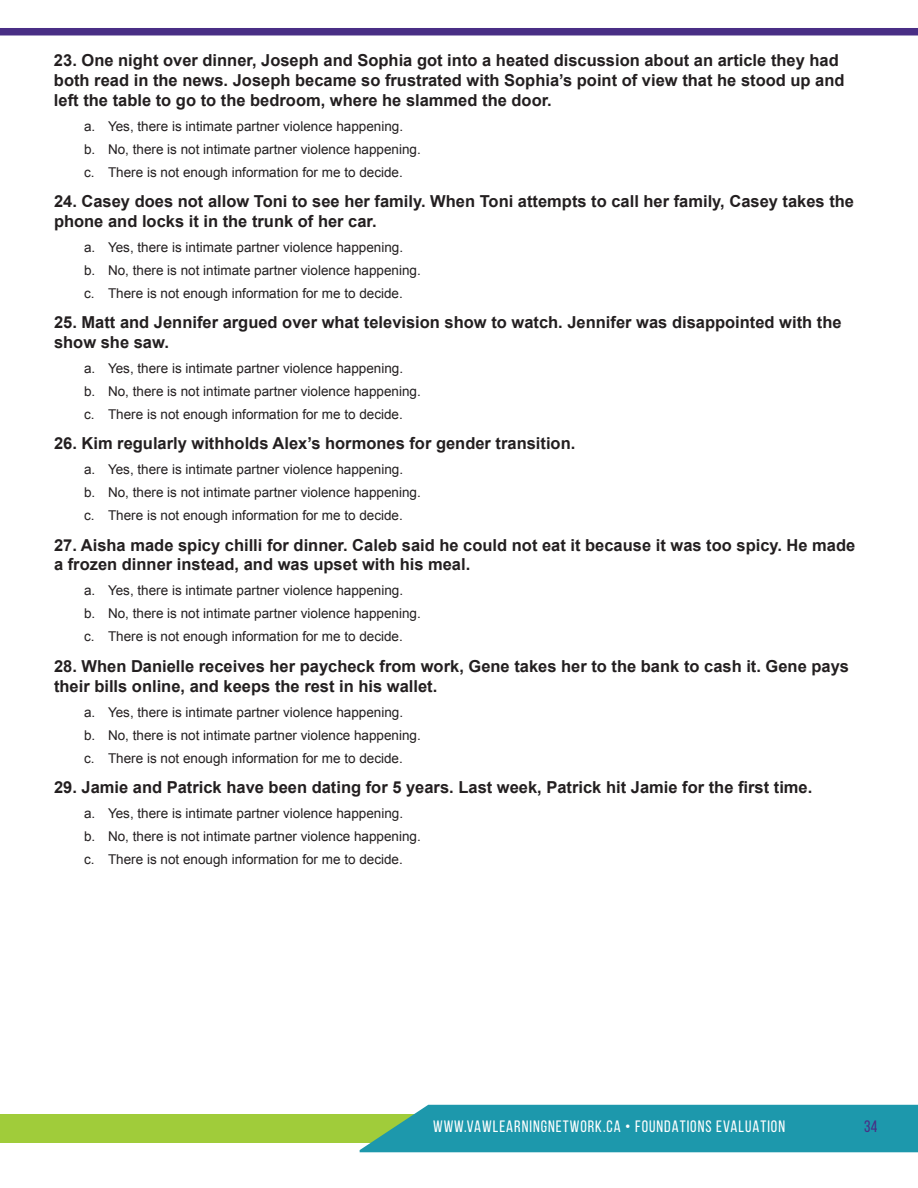
<style>
.page{position:relative;width:918px;height:1188px;background:#fff}
.page>*{position:absolute;margin:0;border:0;box-sizing:border-box;transform-origin:0 0}
.t1{font:700 16.5px/19.8px "Arial";color:#231f20}
.t2{font:16.5px "Bebas Neue";letter-spacing:.06em;color:#fff}
.t3{font:16.5px "Bebas Neue";color:#492e85}
.t4{font:13.5px/23px "Arial";color:#231f20}
</style>
<div class="page">
<div style="left:0;top:1115px;width:918px;height:28px;background:#a0cc3a"></div>
<div style="left:0;top:28px;width:918px;height:7px;background:#492e85"></div>
<div style="left:360px;top:1105px;width:558px;height:47px;background:#1d98ac"></div>
<p class="t1" style="left:54px;top:51px;width:792px">23. One night over dinner, Joseph and Sophia got into a heated discussion about an article they had both read in the news. Joseph became so frustrated with Sophia’s point of view that he stood up and left the table to go to the bedroom, where he slammed the door.</p>
<p class="t4" style="left:84px;top:115px;width:338px">a. Yes, there is intimate partner violence happening.<br>b. No, there is not intimate partner violence happening. c. There is not enough information for me to decide.</p>
<p class="t1" style="left:54px;top:192px;width:802px">24. Casey does not allow Toni to see her family. When Toni attempts to call her family, Casey takes the phone and locks it in the trunk of her car.</p>
<p class="t4" style="left:84px;top:236px;width:338px">a. Yes, there is intimate partner violence happening.<br>b. No, there is not intimate partner violence happening. c. There is not enough information for me to decide.</p>
<p class="t1" style="left:54px;top:313px;width:789px">25. Matt and Jennifer argued over what television show to watch. Jennifer was disappointed with the show she saw.</p>
<p class="t4" style="left:84px;top:357px;width:338px">a. Yes, there is intimate partner violence happening.<br>b. No, there is not intimate partner violence happening. c. There is not enough information for me to decide.</p>
<p class="t1" style="left:54px;top:434px;width:523px">26. Kim regularly withholds Alex’s hormones for gender transition.</p>
<p class="t4" style="left:84px;top:458px;width:338px">a. Yes, there is intimate partner violence happening.<br>b. No, there is not intimate partner violence happening. c. There is not enough information for me to decide.</p>
<p class="t1" style="left:54px;top:535px;width:803px">27. Aisha made spicy chilli for dinner. Caleb said he could not eat it because it was too spicy. He made a frozen dinner instead, and was upset with his meal.</p>
<p class="t4" style="left:84px;top:579px;width:338px">a. Yes, there is intimate partner violence happening.<br>b. No, there is not intimate partner violence happening. c. There is not enough information for me to decide.</p>
<p class="t1" style="left:54px;top:657px;width:797px">28. When Danielle receives her paycheck from work, Gene takes her to the bank to cash it. Gene pays their bills online, and keeps the rest in his wallet.</p>
<p class="t4" style="left:84px;top:701px;width:338px">a. Yes, there is intimate partner violence happening.<br>b. No, there is not intimate partner violence happening. c. There is not enough information for me to decide.</p>
<p class="t1" style="left:54px;top:778px;width:760px">29. Jamie and Patrick have been dating for 5 years. Last week, Patrick hit Jamie for the first time.</p>
<p class="t4" style="left:84px;top:802px;width:338px">a. Yes, there is intimate partner violence happening.<br>b. No, there is not intimate partner violence happening. c. There is not enough information for me to decide.</p>
<p class="t2" style="left:433px;top:1118px;width:354px">WWW.VAWLEARNINGNETWORK.CA • FOUNDATIONS EVALUATION</p>
<p class="t3" style="left:864px;top:1118px;width:15px">34</p>
</div>
